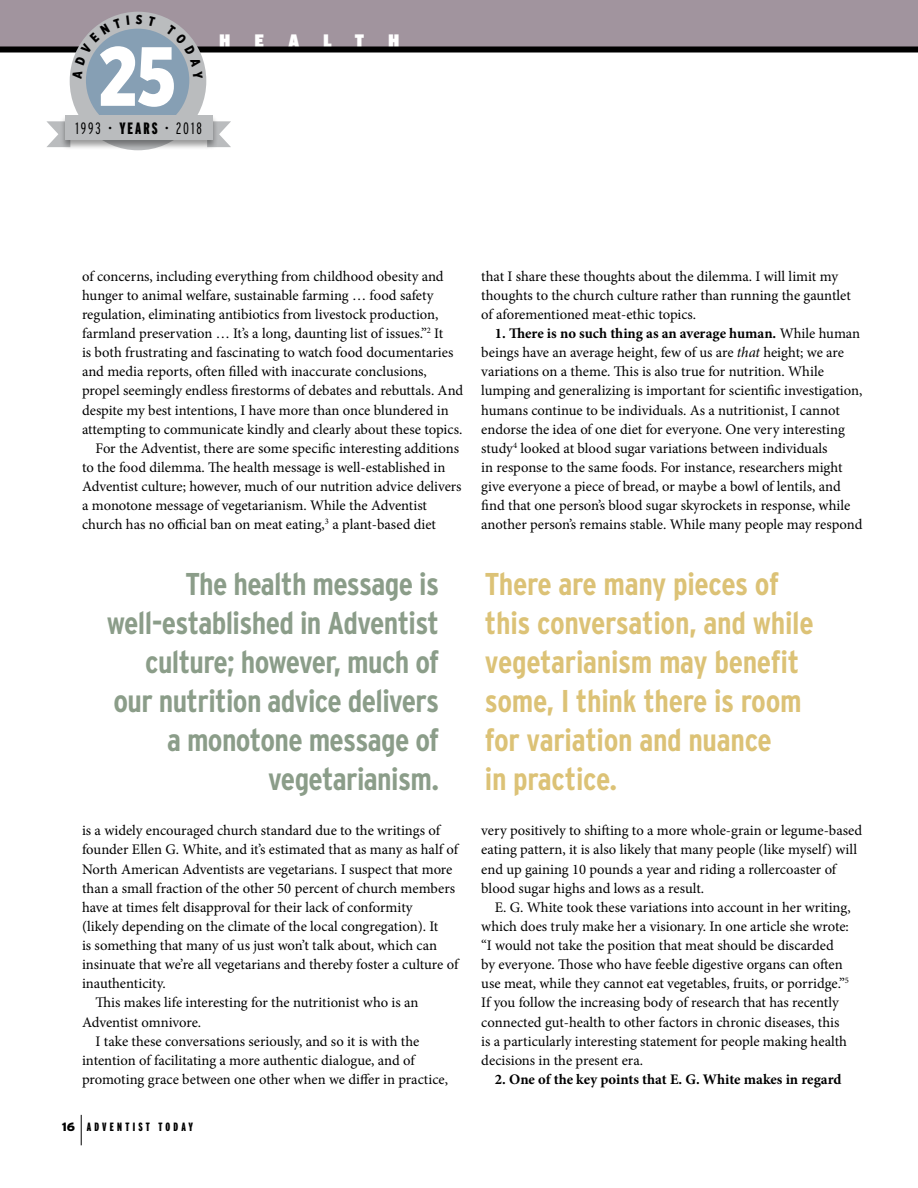
<style>
.page{position:relative;width:918px;height:1188px;background:#fff}
.page>*{position:absolute;margin:0;border:0;box-sizing:border-box;transform-origin:0 0}
.t1{font:900 83.7px "Gotham X Narrow";color:#fff}
.t2{font:700 condensed 31.5px/39px "Interstate";letter-spacing:-.02em;color:#8b9d89;text-align:right}
.t3{font:700 condensed 31.5px/39px "Interstate";letter-spacing:-.01em;color:#dcc276}
.t4{font:900 condensed 18px "Interstate";color:#fff}
.t5{font:300 extra-condensed 16.35px "Interstate";letter-spacing:.12em;color:#000}
.t6{font:14.7px/19px "Minion Pro";letter-spacing:-.005em;color:#000}
.t7{font:700 14.7px "Minion Pro";color:#000}
.t8{font:900 extra-condensed 12px "Interstate";letter-spacing:.27em;color:#000}
.s1{font-weight:900}
.s2{font-weight:700}
.s3{font-style:italic}
.s4{font-stretch:normal}
</style>
<div class="page">
<div style="left:0;top:0;width:918px;height:49px;background:#a1949e"></div>
<hr style="left:81px;top:1115px;width:1px;height:30px;background:#000">
<div style="left:0;top:46px;width:918px;height:6px;background:#000"></div>
<div style="left:70px;top:12px;width:136px;height:138px;background:#babcbe;border-radius:50%"></div>
<div style="left:86px;top:29px;width:103px;height:103px;background:#869fb4;border-radius:50%"></div>
<svg style="left:46px;top:121px;width:14px;height:26px"></svg>
<svg style="left:218px;top:121px;width:13px;height:26px"></svg>
<div style="left:60px;top:115px;width:158px;height:35px;background:#000;opacity:.4"></div>
<div style="left:65px;top:115px;width:147px;height:25px;background:#babcbe"></div>
<svg style="left:72px;top:16px;width:58px;height:59px"></svg>
<svg style="left:166px;top:25px;width:37px;height:54px"></svg>
<h1 class="t1" style="left:99px;top:24px;width:79px">25</h1>
<p class="t5" style="left:75px;top:119px;width:128px">1993 • <span class="s1">YEARS</span> • 2018</p>
<p class="t4" style="left:220px;top:30px;width:12px">H</p>
<p class="t4" style="left:255px;top:30px;width:11px">E</p>
<p class="t4" style="left:288px;top:30px;width:12px">A</p>
<p class="t4" style="left:324px;top:30px;width:10px">L</p>
<p class="t4" style="left:355px;top:30px;width:11px">T</p>
<p class="t4" style="left:389px;top:30px;width:12px">H</p>
<p class="t6" style="left:82px;top:266px;width:363px">of concerns, including everything from childhood obesity and</p>
<p class="t6" style="left:82px;top:286px;width:353px">hunger to animal welfare, sustainable farming … food safety</p>
<p class="t6" style="left:82px;top:305px;width:358px">regulation, eliminating antibiotics from livestock production,</p>
<p class="t6" style="left:82px;top:324px;width:363px">farmland preservation … It’s a long, daunting list of issues.”<sup>2</sup> It</p>
<p class="t6" style="left:82px;top:343px;width:373px">is both frustrating and fascinating to watch food documentaries</p>
<p class="t6" style="left:82px;top:362px;width:346px">and media reports, often filled with inaccurate conclusions,</p>
<p class="t6" style="left:82px;top:381px;width:383px">propel seemingly endless firestorms of debates and rebuttals. And</p>
<p class="t6" style="left:82px;top:400px;width:368px">despite my best intentions, I have more than once blundered in</p>
<p class="t6" style="left:82px;top:420px;width:382px">attempting to communicate kindly and clearly about these topics.</p>
<p class="t6" style="left:96px;top:439px;width:365px">For the Adventist, there are some specific interesting additions</p>
<p class="t6" style="left:82px;top:458px;width:365px">to the food dilemma. The health message is well-established in</p>
<p class="t6" style="left:82px;top:477px;width:381px">Adventist culture; however, much of our nutrition advice delivers</p>
<p class="t6" style="left:82px;top:496px;width:347px">a monotone message of vegetarianism. While the Adventist</p>
<p class="t6" style="left:82px;top:515px;width:356px">church has no official ban on meat eating,<sup>3</sup> a plant-based diet</p>
<p class="t6" style="left:481px;top:266px;width:371px">that I share these thoughts about the dilemma. I will limit my thoughts to the church culture rather than running the gauntlet of aforementioned meat-ethic topics.</p>
<p class="t6" style="left:481px;top:324px;width:383px;text-indent:13px"><span class="s2">1. There is no such thing as an average human.</span> While human beings have an average height, few of us are <span class="s3">that</span> height; we are variations on a theme. This is also true for nutrition. While lumping and generalizing is important for scientific investigation, humans continue to be individuals. As a nutritionist, I cannot endorse the idea of one diet for everyone. One very interesting study<sup>4</sup> looked at blood sugar variations between individuals<br>in response to the same foods. For instance, researchers might give everyone a piece of bread, or maybe a bowl of lentils, and find that one person’s blood sugar skyrockets in response, while another person’s remains stable. While many people may respond</p>
<h2 class="t2" style="left:107px;top:564px;width:334px">The health message is well-established in Adventist culture; however, much of our nutrition advice delivers a monotone message of vegetarianism.</h2>
<h2 class="t3" style="left:485px;top:564px;width:330px">There are many pieces of this conversation, and while vegetarianism may benefit some, I think there is room for variation and nuance<br>in practice.</h2>
<p class="t6" style="left:82px;top:821px;width:361px">is a widely encouraged church standard due to the writings of</p>
<p class="t6" style="left:82px;top:840px;width:379px">founder Ellen G. White, and it’s estimated that as many as half of</p>
<p class="t6" style="left:82px;top:859px;width:372px">North American Adventists are vegetarians. I suspect that more</p>
<p class="t6" style="left:82px;top:878px;width:374px">than a small fraction of the other 50 percent of church members</p>
<p class="t6" style="left:82px;top:898px;width:332px">have at times felt disapproval for their lack of conformity</p>
<p class="t6" style="left:82px;top:917px;width:358px">(likely depending on the climate of the local congregation). It</p>
<p class="t6" style="left:82px;top:936px;width:357px">is something that many of us just won’t talk about, which can</p>
<p class="t6" style="left:82px;top:955px;width:379px">insinuate that we’re all vegetarians and thereby foster a culture of</p>
<p class="t6" style="left:82px;top:974px;width:85px">inauthenticity.</p>
<p class="t6" style="left:96px;top:993px;width:324px">This makes life interesting for the nutritionist who is an</p>
<p class="t6" style="left:82px;top:1012px;width:121px">Adventist omnivore.</p>
<p class="t6" style="left:96px;top:1032px;width:325px">I take these conversations seriously, and so it is with the</p>
<p class="t6" style="left:82px;top:1051px;width:336px">intention of facilitating a more authentic dialogue, and of</p>
<p class="t6" style="left:82px;top:1070px;width:368px">promoting grace between one other when we differ in practice,</p>
<p class="t8" style="left:62px;top:1121px;width:133px"><span class="s4">16</span> ADVENTIST TODAY</p>
<p class="t6" style="left:481px;top:821px;width:383px">very positively to shifting to a more whole-grain or legume-based eating pattern, it is also likely that many people (like myself) will end up gaining 10 pounds a year and riding a rollercoaster of blood sugar highs and lows as a result.</p>
<p class="t6" style="left:481px;top:898px;width:371px;text-indent:13px">E. G. White took these variations into account in her writing, which does truly make her a visionary. In one article she wrote: “I would not take the position that meat should be discarded by everyone. Those who have feeble digestive organs can often use meat, while they cannot eat vegetables, fruits, or porridge.”<sup>5<br></sup>If you follow the increasing body of research that has recently connected gut-health to other factors in chronic diseases, this is a particularly interesting statement for people making health decisions in the present era.</p>
<p class="t7" style="left:495px;top:1069px;width:348px">2. One of the key points that E. G. White makes in regard</p>
</div>
